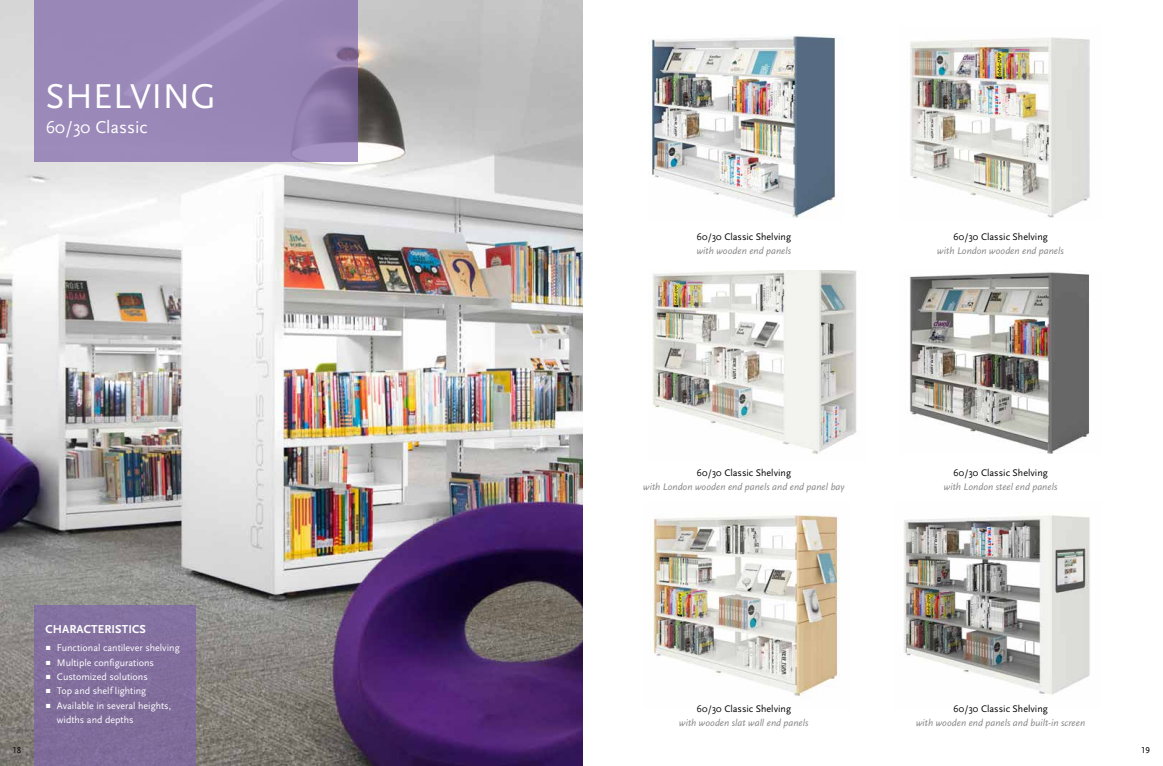
<style>
.page{position:relative;width:1163px;height:766px;background:#fff}
.page>*{position:absolute;margin:0;border:0;box-sizing:border-box;transform-origin:0 0}
.t1{font:36px "Scala Sans OT";letter-spacing:.01em;color:#fff}
.t2{font:18px "Scala Sans OT";color:#fff}
.t3{font:700 12px "Scala Sans OT";letter-spacing:.01em;color:#fff}
.t4{font:italic 10px "Scala Sans OT";color:#878787}
.t5{font:10px/14px "Scala Sans OT";color:#fff}
.t6{font:10px "Scala Sans OT";color:#000}
.t7{font:9px "Scala Sans OT";color:#000}
.s1{font-size:9px}
</style>
<div class="page">
<img style="left:0;top:0;width:582px;height:765px">
<div style="left:34px;top:0;width:323px;height:162px;background:#9987b7"></div>
<img style="left:648px;top:35px;width:188px;height:183px">
<img style="left:652px;top:271px;width:205px;height:183px">
<img style="left:653px;top:515px;width:187px;height:181px">
<img style="left:910px;top:37px;width:180px;height:181px">
<img style="left:909px;top:272px;width:181px;height:181px">
<img style="left:904px;top:515px;width:186px;height:180px">
<div style="left:34px;top:604px;width:162px;height:161px;background:#816f9d"></div>
<h1 class="t1" style="left:46px;top:77px;width:172px">SHELVING</h1>
<h2 class="t2" style="left:45px;top:118px;width:104px">60/30 Classic</h2>
<p class="t3" style="left:45px;top:622px;width:102px">CHARACTERISTICS</p>
<p class="t5" style="left:45px;top:641px;width:136px"><span class="s1">▪</span> Functional cantilever shelving</p>
<p class="t5" style="left:45px;top:655px;width:110px"><span class="s1">▪</span> Multiple configurations</p>
<p class="t5" style="left:45px;top:669px;width:104px"><span class="s1">▪</span> Customized solutions</p>
<p class="t5" style="left:45px;top:684px;width:102px"><span class="s1">▪</span> Top and shelf lighting</p>
<p class="t5" style="left:57px;top:698px;width:116px;text-indent:-12px"><span class="s1">▪</span> Available in several heights, widths and depths</p>
<p class="t6" style="left:696px;top:231px;width:96px">60/30 Classic Shelving</p>
<p class="t4" style="left:696px;top:245px;width:96px">with wooden end panels</p>
<p class="t6" style="left:953px;top:231px;width:96px">60/30 Classic Shelving</p>
<p class="t4" style="left:937px;top:245px;width:128px">with London wooden end panels</p>
<p class="t6" style="left:696px;top:467px;width:96px">60/30 Classic Shelving</p>
<p class="t4" style="left:643px;top:481px;width:203px">with London wooden end panels and end panel bay</p>
<p class="t6" style="left:953px;top:467px;width:96px">60/30 Classic Shelving</p>
<p class="t4" style="left:943px;top:481px;width:115px">with London steel end panels</p>
<p class="t6" style="left:696px;top:703px;width:96px">60/30 Classic Shelving</p>
<p class="t4" style="left:679px;top:717px;width:131px">with wooden slat wall end panels</p>
<p class="t6" style="left:953px;top:703px;width:96px">60/30 Classic Shelving</p>
<p class="t4" style="left:915px;top:717px;width:170px">with wooden end panels and built-in screen</p>
<p class="t7" style="left:13px;top:745px;width:10px">18</p>
<p class="t7" style="left:1141px;top:744px;width:10px">19</p>
</div>
